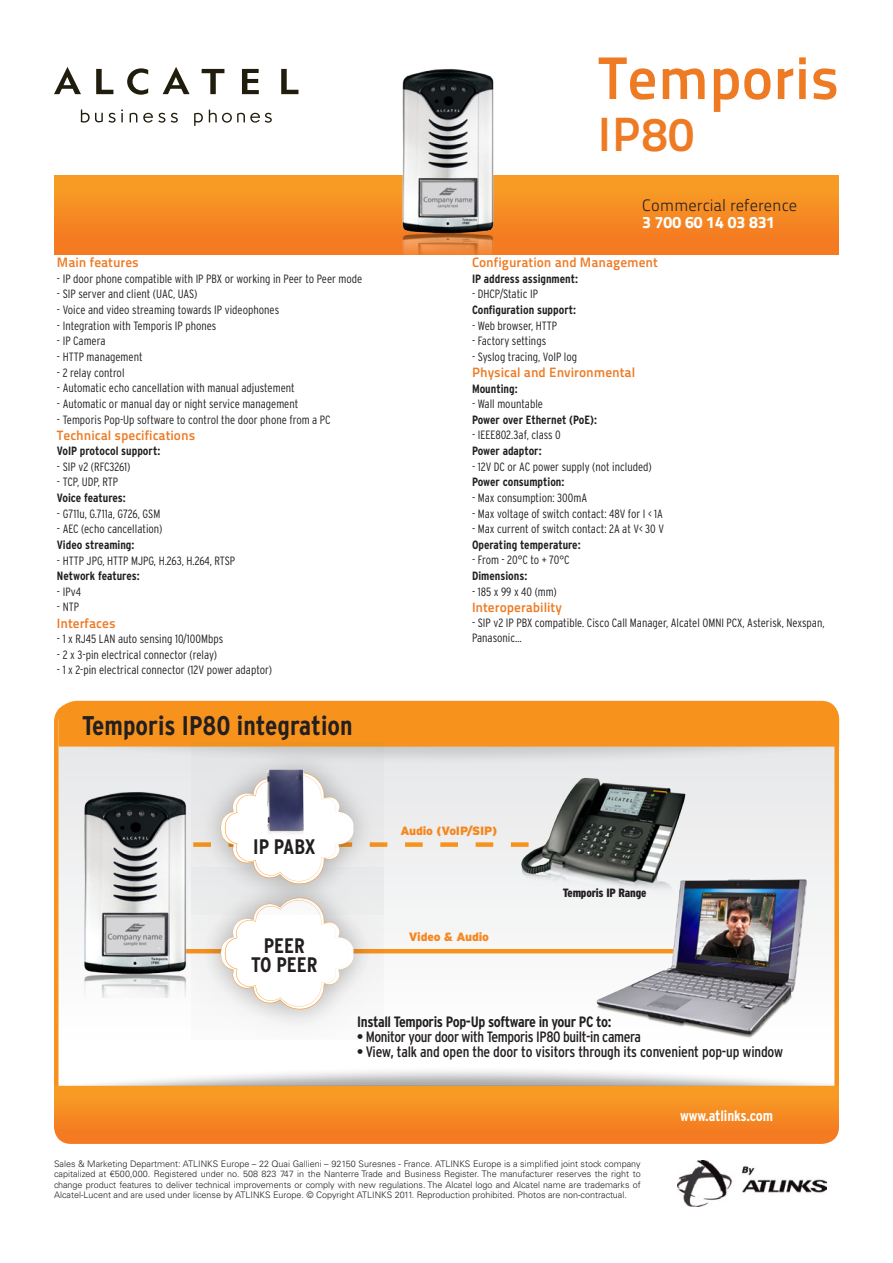
<style>
.page{position:relative;width:893px;height:1263px;background:#fff}
.page>*{position:absolute;margin:0;border:0;box-sizing:border-box;transform-origin:0 0}
.t1{font:60px "Titillium Maps 26 L 750 wt";color:#ee7a23}
.t2{font:48px "Titillium Maps 26 L 750 wt";color:#ee7a23}
.t3{font:700 condensed 27px "Interstate";color:#231f20}
.t4{font:700 condensed 21px/19.5px "Interstate";color:#231f20;text-align:center}
.t5{font:16.5px "Titillium Maps 26 L 250 wt";color:#231f20}
.t6{font:16.5px "Titillium Maps 26 L 999 wt";color:#fff}
.t7{font:condensed 15px "Interstate";letter-spacing:-.02em;color:#231f20}
.t8{font:700 condensed 15px "Interstate";letter-spacing:-.025em;color:#231f20}
.t9{font:700 condensed 15px "Interstate";letter-spacing:-.01em;color:#fff}
.t10{font:13.5px "Titillium Maps 26 L 750 wt";color:#ee7a23}
.t11{font:300 condensed 12px/14.4px "Interstate";color:#231f20}
.t12{font:700 condensed 12px "Interstate";color:#231f20}
.t13{font:900 12px "Interstate";letter-spacing:-.015em;color:#f5871f}
.t14{font:900 condensed 12px "Interstate";letter-spacing:-.015em;color:#231f20}
.t15{font:300 9px/10.5px "Univers LT Std";color:#231f20;text-align:justify}
.s1{font-weight:700}
</style>
<div class="page">
<svg style="left:59px;top:792px;width:775px;height:206px"></svg>
<img style="left:59px;top:746px;width:776px;height:46px">
<div style="left:59px;top:701px;width:780px;height:45px;background:#f7931d"></div>
<div style="left:54px;top:175px;width:785px;height:79px;background:linear-gradient(to bottom,#f8a025,#f37521)"></div>
<svg style="left:54px;top:1086px;width:785px;height:58px"></svg>
<img style="left:677px;top:1160px;width:149px;height:46px">
<svg style="left:194px;top:113px;width:9px;height:13px"></svg>
<svg style="left:209px;top:110px;width:63px;height:13px"></svg>
<svg style="left:143px;top:113px;width:22px;height:10px"></svg>
<svg style="left:171px;top:113px;width:7px;height:10px"></svg>
<svg style="left:129px;top:113px;width:8px;height:9px"></svg>
<svg style="left:81px;top:109px;width:42px;height:14px"></svg>
<svg style="left:96px;top:69px;width:17px;height:25px"></svg>
<svg style="left:281px;top:69px;width:17px;height:25px"></svg>
<svg style="left:127px;top:68px;width:21px;height:27px"></svg>
<svg style="left:202px;top:69px;width:22px;height:25px"></svg>
<svg style="left:242px;top:69px;width:17px;height:25px"></svg>
<svg style="left:163px;top:67px;width:27px;height:27px"></svg>
<svg style="left:54px;top:67px;width:27px;height:27px"></svg>
<img style="left:389px;top:69px;width:115px;height:185px">
<hr style="left:158px;top:949px;width:534px;height:4px;background:#f7931d">
<img style="left:519px;top:755px;width:173px;height:154px">
<div style="left:191px;top:867px;width:193px;height:173px;background:#231f20;opacity:.4"></div>
<svg style="left:220px;top:914px;width:134px;height:96px"></svg>
<div style="left:191px;top:742px;width:193px;height:172px;background:#231f20;opacity:.4"></div>
<svg style="left:197px;top:772px;width:473px;height:112px"></svg>
<img style="left:255px;top:765px;width:59px;height:78px">
<img style="left:70px;top:771px;width:127px;height:226px">
<img style="left:590px;top:875px;width:219px;height:163px">
<p class="t10" style="left:57px;top:252px;width:83px">Main features</p>
<p class="t11" style="left:57px;top:271px;width:307px">- IP door phone compatible with IP PBX or working in Peer to Peer mode</p>
<p class="t11" style="left:57px;top:287px;width:142px">- SIP server and client (UAC, UAS)</p>
<p class="t11" style="left:57px;top:302px;width:224px">- Voice and video streaming towards IP videophones</p>
<p class="t11" style="left:57px;top:318px;width:161px">- Integration with Temporis IP phones</p>
<p class="t11" style="left:57px;top:334px;width:50px">- IP Camera</p>
<p class="t11" style="left:57px;top:349px;width:87px">- HTTP management</p>
<p class="t11" style="left:57px;top:365px;width:69px">- 2 relay control</p>
<p class="t11" style="left:57px;top:381px;width:239px">- Automatic echo cancellation with manual adjustement</p>
<p class="t11" style="left:57px;top:396px;width:243px">- Automatic or manual day or night service management</p>
<p class="t11" style="left:57px;top:412px;width:275px">- Temporis Pop-Up software to control the door phone from a PC</p>
<p class="t10" style="left:57px;top:424px;width:140px">Technical specifications</p>
<p class="t12" style="left:57px;top:444px;width:105px">VoIP protocol support:</p>
<p class="t11" style="left:57px;top:459px;width:75px">- SIP v2 (RFC3261)</p>
<p class="t11" style="left:57px;top:475px;width:63px">- TCP, UDP, RTP</p>
<p class="t12" style="left:57px;top:491px;width:70px">Voice features:</p>
<p class="t11" style="left:57px;top:506px;width:105px">- G711u, G.711a, G726, GSM</p>
<p class="t11" style="left:57px;top:522px;width:107px">- AEC (echo cancellation)</p>
<p class="t12" style="left:57px;top:538px;width:79px">Video streaming:</p>
<p class="t11" style="left:57px;top:553px;width:180px">- HTTP JPG, HTTP MJPG, H.263, H.264, RTSP</p>
<p class="t12" style="left:57px;top:569px;width:84px">Network features:</p>
<p class="t11" style="left:57px;top:584px;width:25px">- IPv4</p>
<p class="t11" style="left:57px;top:600px;width:24px">- NTP</p>
<p class="t10" style="left:57px;top:612px;width:60px">Interfaces</p>
<p class="t11" style="left:57px;top:632px;width:168px">- 1 x RJ45 LAN auto sensing 10/100Mbps</p>
<p class="t11" style="left:57px;top:647px;width:162px">- 2 x 3-pin electrical connector (relay)</p>
<p class="t11" style="left:57px;top:663px;width:217px">- 1 x 2-pin electrical connector (12V power adaptor)</p>
<h3 class="t3" style="left:82px;top:710px;width:272px">Temporis IP80 integration</h3>
<h3 class="t4" style="left:253px;top:837px;width:64px">IP PABX</h3>
<h3 class="t4" style="left:251px;top:935px;width:68px">PEER<br>TO PEER</h3>
<h1 class="t1" style="left:598px;top:32px;width:243px">Temporis</h1>
<h2 class="t2" style="left:598px;top:97px;width:97px">IP80</h2>
<h3 class="t5" style="left:642px;top:193px;width:156px">Commercial reference</h3>
<h3 class="t6" style="left:642px;top:210px;width:135px">3 700 60 14 03 831</h3>
<p class="t10" style="left:472px;top:252px;width:187px">Configuration and Management</p>
<p class="t12" style="left:472px;top:272px;width:108px">IP address assignment:</p>
<p class="t11" style="left:472px;top:287px;width:68px">- DHCP/Static IP</p>
<p class="t12" style="left:472px;top:303px;width:106px">Configuration support:</p>
<p class="t11" style="left:472px;top:318px;width:87px">- Web browser, HTTP</p>
<p class="t11" style="left:472px;top:334px;width:76px">- Factory settings</p>
<p class="t11" style="left:472px;top:349px;width:107px">- Syslog tracing, VoIP log</p>
<p class="t10" style="left:472px;top:362px;width:165px">Physical and Environmental</p>
<p class="t12" style="left:472px;top:382px;width:47px">Mounting:</p>
<p class="t11" style="left:472px;top:397px;width:73px">- Wall mountable</p>
<p class="t12" style="left:472px;top:413px;width:127px">Power over Ethernet (PoE):</p>
<p class="t11" style="left:472px;top:428px;width:90px">- IEEE802.3af, class 0</p>
<p class="t12" style="left:472px;top:444px;width:71px">Power adaptor:</p>
<p class="t11" style="left:472px;top:459px;width:181px">- 12V DC or AC power supply (not included)</p>
<p class="t12" style="left:472px;top:475px;width:94px">Power consumption:</p>
<p class="t11" style="left:472px;top:490px;width:117px">- Max consumption: 300mA</p>
<p class="t11" style="left:472px;top:506px;width:192px">- Max voltage of switch contact: 48V for I &lt; 1A</p>
<p class="t11" style="left:472px;top:522px;width:193px">- Max current of switch contact: 2A at V&lt; 30 V</p>
<p class="t12" style="left:472px;top:538px;width:110px">Operating temperature:</p>
<p class="t11" style="left:472px;top:553px;width:99px">- From - 20°C to + 70°C</p>
<p class="t12" style="left:472px;top:569px;width:57px">Dimensions:</p>
<p class="t11" style="left:472px;top:584px;width:86px">- 185 x 99 x 40 (mm)</p>
<p class="t10" style="left:472px;top:597px;width:91px">Interoperability</p>
<p class="t11" style="left:472px;top:616px;width:354px">- SIP v2 IP PBX compatible. Cisco Call Manager, Alcatel OMNI PCX, Asterisk, Nexspan,<br>Panasonic…</p>
<p class="t13" style="left:400px;top:823px;width:98px">Audio (VoIP/SIP)</p>
<p class="t13" style="left:409px;top:929px;width:82px">Video &amp; Audio</p>
<p class="t14" style="left:563px;top:886px;width:85px">Temporis IP Range</p>
<p class="t8" style="left:357px;top:1013px;width:256px">Install Temporis Pop-Up software in your PC to:</p>
<p class="t7" style="left:357px;top:1028px;width:285px"><span class="s1">•</span> Monitor your door with Temporis IP80 built-in camera</p>
<p class="t7" style="left:357px;top:1043px;width:427px"><span class="s1">•</span> View, talk and open the door to visitors through its convenient pop-up window</p>
<p class="t15" style="left:54px;top:1158px;width:588px">Sales &amp; Marketing Department: ATLINKS Europe – 22 Quai Gallieni – 92150 Suresnes - France. ATLINKS Europe is a simplified joint stock company capitalized at €500,000. Registered under no. 508 823 747 in the Nanterre Trade and Business Register. The manufacturer reserves the right to change product features to deliver technical improvements or comply with new regulations. The Alcatel logo and Alcatel name are trademarks of Alcatel-Lucent and are used under license by ATLINKS Europe. © Copyright ATLINKS 2011. Reproduction prohibited. Photos are non-contractual.</p>
<p class="t9" style="left:680px;top:1107px;width:94px">www.atlinks.com</p>
</div>
